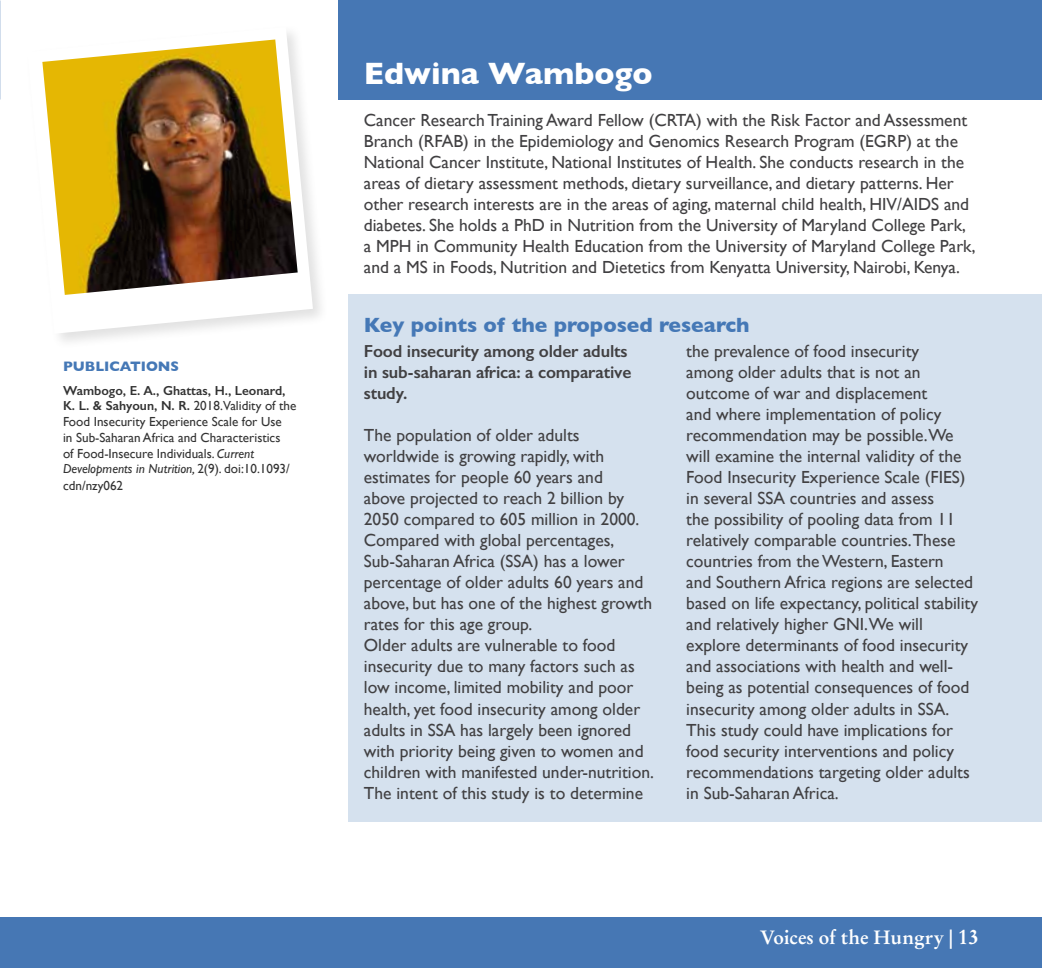
<style>
.page{position:relative;width:1042px;height:968px;background:#fff}
.page>*{position:absolute;margin:0;border:0;box-sizing:border-box;transform-origin:0 0}
.t1{font:700 31.5px "Gill Sans";color:#fff}
.t2{font:700 21px "Gill Sans";color:#4578b6}
.t3{font:700 19.25px "Stempel Garamond LT Std";color:#fff}
.t4{font:17.5px/21px "Gill Sans";color:#414042}
.t5{font:600 17.5px/21px "Gill Sans";letter-spacing:-.01em;color:#414042}
.t6{font:700 14px "Gill Sans";color:#4578b6}
.t7{font:13.12px/15.8px "Gill Sans";color:#333}
.s1{font-weight:600}
.s2{font-style:italic}
.s3{font-size:21px}
</style>
<div class="page">
<div style="left:0;top:916px;width:1042px;height:51px;background:#4677b4"></div>
<div style="left:338px;top:0;width:704px;height:99px;background:#4677b4"></div>
<div style="left:349px;top:294px;width:693px;height:527px;background:#d5e1ee"></div>
<div style="left:24px;top:24px;width:305px;height:325px;background:#000;opacity:.12"></div>
<svg style="left:27px;top:27px;width:286px;height:307px"></svg>
<img style="left:42px;top:39px;width:256px;height:256px">
<p class="t6" style="left:63px;top:355px;width:118px">PUBLICATIONS</p>
<p class="t7" style="left:63px;top:382px;width:235px"><span class="s1">Wambogo, E. A., Ghattas, H., Leonard, K. L. &amp; Sahyoun, N. R.</span> 2018.Validity of the Food Insecurity Experience Scale for Use<br>in Sub-Saharan Africa and Characteristics<br>of Food-Insecure Individuals. <span class="s2">Current Developments in Nutrition,</span> 2(9). doi:10.1093/ cdn/nzy062</p>
<h1 class="t1" style="left:364px;top:48px;width:290px">Edwina Wambogo</h1>
<p class="t4" style="left:364px;top:109px;width:613px">Cancer Research Training Award Fellow (CRTA) with the Risk Factor and Assessment Branch (RFAB) in the Epidemiology and Genomics Research Program (EGRP) at the National Cancer Institute, National Institutes of Health. She conducts research in the areas of dietary assessment methods, dietary surveillance, and dietary patterns. Her other research interests are in the areas of aging, maternal child health, HIV/AIDS and diabetes. She holds a PhD in Nutrition from the University of Maryland College Park, a MPH in Community Health Education from the University of Maryland College Park, and a MS in Foods, Nutrition and Dietetics from Kenyatta University, Nairobi, Kenya.</p>
<p class="t2" style="left:364px;top:308px;width:387px">Key points of the proposed research</p>
<p class="t5" style="left:364px;top:340px;width:269px">Food insecurity among older adults in sub-saharan africa: a comparative study.</p>
<p class="t4" style="left:364px;top:424px;width:292px">The population of older adults worldwide is growing rapidly, with estimates for people 60 years and<br>above projected to reach 2 billion by 2050 compared to 605 million in 2000.<br>Compared with global percentages, Sub-Saharan Africa (SSA) has a lower percentage of older adults 60 years and above, but has one of the highest growth rates for this age group.<br>Older adults are vulnerable to food insecurity due to many factors such as low income, limited mobility and poor health, yet food insecurity among older adults in SSA has largely been ignored with priority being given to women and children with manifested under-nutrition.<br>The intent of this study is to determine</p>
<p class="t4" style="left:686px;top:340px;width:293px">the prevalence of food insecurity<br>among older adults that is not an outcome of war and displacement<br>and where implementation of policy recommendation may be possible.We will examine the internal validity of the Food Insecurity Experience Scale (FIES) in several SSA countries and assess<br>the possibility of pooling data from 11 relatively comparable countries.These countries from the Western, Eastern<br>and Southern Africa regions are selected based on life expectancy, political stability and relatively higher GNI.We will explore determinants of food insecurity and associations with health and well&shy;being as potential consequences of food insecurity among older adults in SSA.<br>This study could have implications for food security interventions and policy recommendations targeting older adults in Sub-Saharan Africa.</p>
<p class="t3" style="left:760px;top:925px;width:221px">Voices of the Hungry | <span class="s3">13</span></p>
</div>
